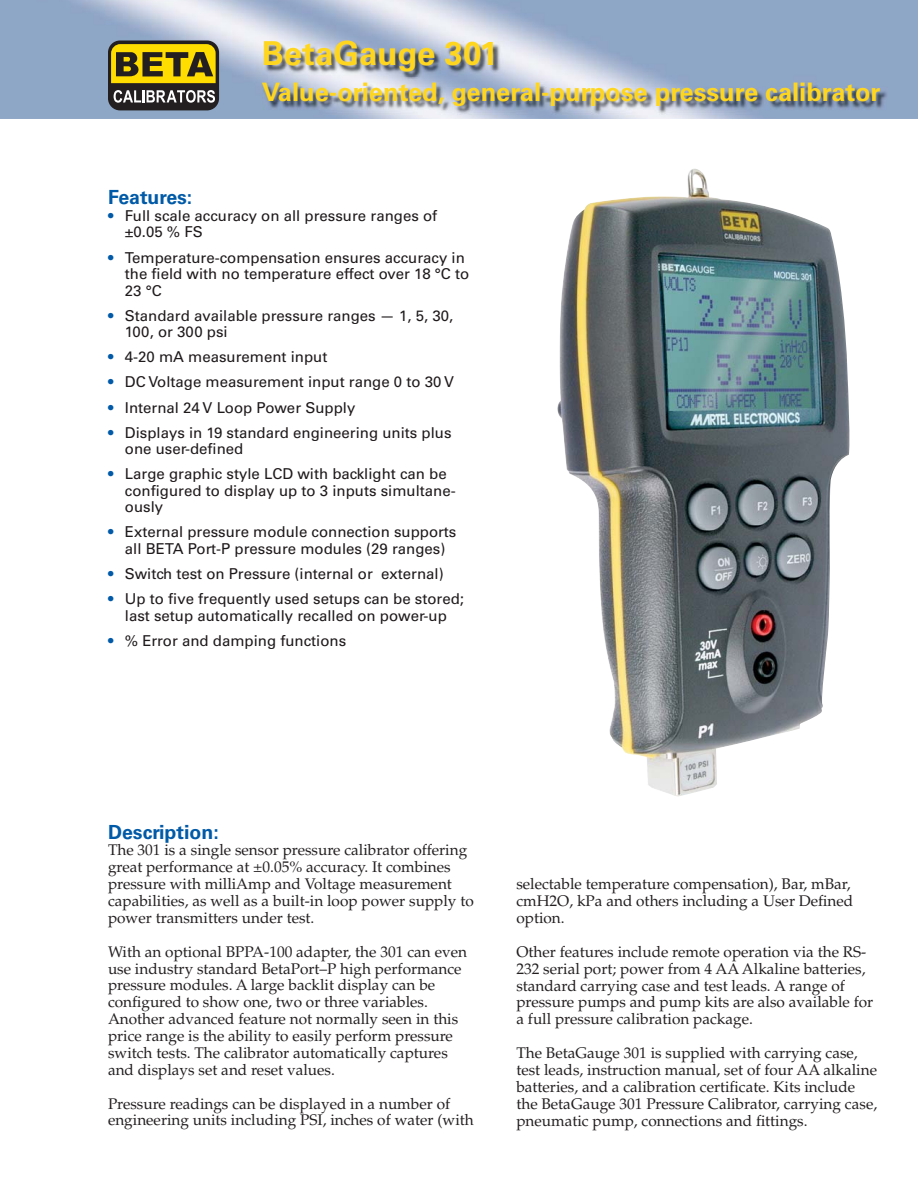
<style>
.page{position:relative;width:918px;height:1188px;background:#fff}
.page>*{position:absolute;margin:0;border:0;box-sizing:border-box;transform-origin:0 0}
.t1{font:700 33px "Univers";color:#ffd61f}
.t2{font:700 25.5px "Univers";color:#ffd61f}
.t3{font:700 19.5px "Univers";color:#005aa7}
.t4{font:15.3px/17px "Palatino";color:#231f20}
.t5{font:15px/16.5px "Univers";color:#1e191b}
.s1{color:#005aa7}
</style>
<div class="page">
<img style="left:0;top:0;width:918px;height:119px">
<img style="left:263px;top:42px;width:625px;height:72px">
<div style="left:108px;top:40px;width:111px;height:70px;background:#231f20;border-radius:12px"></div>
<svg style="left:111px;top:44px;width:105px;height:39px"></svg>
<svg style="left:114px;top:90px;width:101px;height:13px"></svg>
<img style="left:557px;top:168px;width:293px;height:629px">
<h1 class="t1" style="left:262px;top:41px;width:237px">BetaGauge 301</h1>
<h2 class="t2" style="left:262px;top:83px;width:620px">Value-oriented, general-purpose pressure calibrator</h2>
<p class="t3" style="left:108px;top:190px;width:86px">Features:</p>
<p class="t5" style="left:125px;top:209px;width:314px;text-indent:-17px"><span class="s1">•</span> Full scale accuracy on all pressure ranges of ±0.05 % FS</p>
<p class="t5" style="left:125px;top:250px;width:346px;text-indent:-17px"><span class="s1">•</span> Temperature-compensation ensures accuracy in the field with no temperature effect over 18 °C to<br>23 °C</p>
<p class="t5" style="left:125px;top:308px;width:330px;text-indent:-17px"><span class="s1">•</span> Standard available pressure ranges — 1, 5, 30,<br>100, or 300 psi</p>
<p class="t5" style="left:108px;top:350px;width:221px"><span class="s1">•</span> 4-20 mA measurement input</p>
<p class="t5" style="left:108px;top:375px;width:348px"><span class="s1">•</span> DC Voltage measurement input range 0 to 30 V</p>
<p class="t5" style="left:108px;top:400px;width:249px"><span class="s1">•</span> Internal 24 V Loop Power Supply</p>
<p class="t5" style="left:125px;top:425px;width:328px;text-indent:-17px"><span class="s1">•</span> Displays in 19 standard engineering units plus one user-defined</p>
<p class="t5" style="left:125px;top:467px;width:332px;text-indent:-17px"><span class="s1">•</span> Large graphic style LCD with backlight can be configured to display up to 3 inputs simultane&shy;ously</p>
<p class="t5" style="left:108px;top:525px;width:350px;text-align:center"><span class="s1">•</span> External pressure module connection supports all BETA Port-P pressure modules (29 ranges)</p>
<p class="t5" style="left:108px;top:567px;width:337px"><span class="s1">•</span> Switch test on Pressure (internal or external)</p>
<p class="t5" style="left:108px;top:592px;width:358px;text-align:center"><span class="s1">•</span> Up to five frequently used setups can be stored; last setup automatically recalled on power-up</p>
<p class="t5" style="left:108px;top:634px;width:240px"><span class="s1">•</span> % Error and damping functions</p>
<p class="t3" style="left:108px;top:824px;width:112px">Description:</p>
<p class="t4" style="left:108px;top:844px;width:367px">The 301 is a single sensor pressure calibrator offering great performance at ±0.05% accuracy. It combines pressure with milliAmp and Voltage measurement capabilities, as well as a built-in loop power supply to power transmitters under test.</p>
<p class="t4" style="left:108px;top:945px;width:361px">With an optional BPPA-100 adapter, the 301 can even use industry standard BetaPort–P high performance pressure modules. A large backlit display can be configured to show one, two or three variables.<br>Another advanced feature not normally seen in this price range is the ability to easily perform pressure switch tests. The calibrator automatically captures and displays set and reset values.</p>
<p class="t4" style="left:108px;top:1097px;width:367px">Pressure readings can be displayed in a number of engineering units including PSI, inches of water (with</p>
<p class="t4" style="left:516px;top:877px;width:338px">selectable temperature compensation), Bar, mBar, cmH2O, kPa and others including a User Defined option.</p>
<p class="t4" style="left:516px;top:945px;width:358px">Other features include remote operation via the RS-232 serial port; power from 4 AA Alkaline batteries, standard carrying case and test leads. A range of pressure pumps and pump kits are also available for a full pressure calibration package.</p>
<p class="t4" style="left:516px;top:1046px;width:362px">The BetaGauge 301 is supplied with carrying case, test leads, instruction manual, set of four AA alkaline batteries, and a calibration certificate. Kits include the BetaGauge 301 Pressure Calibrator, carrying case, pneumatic pump, connections and fittings.</p>
</div>
